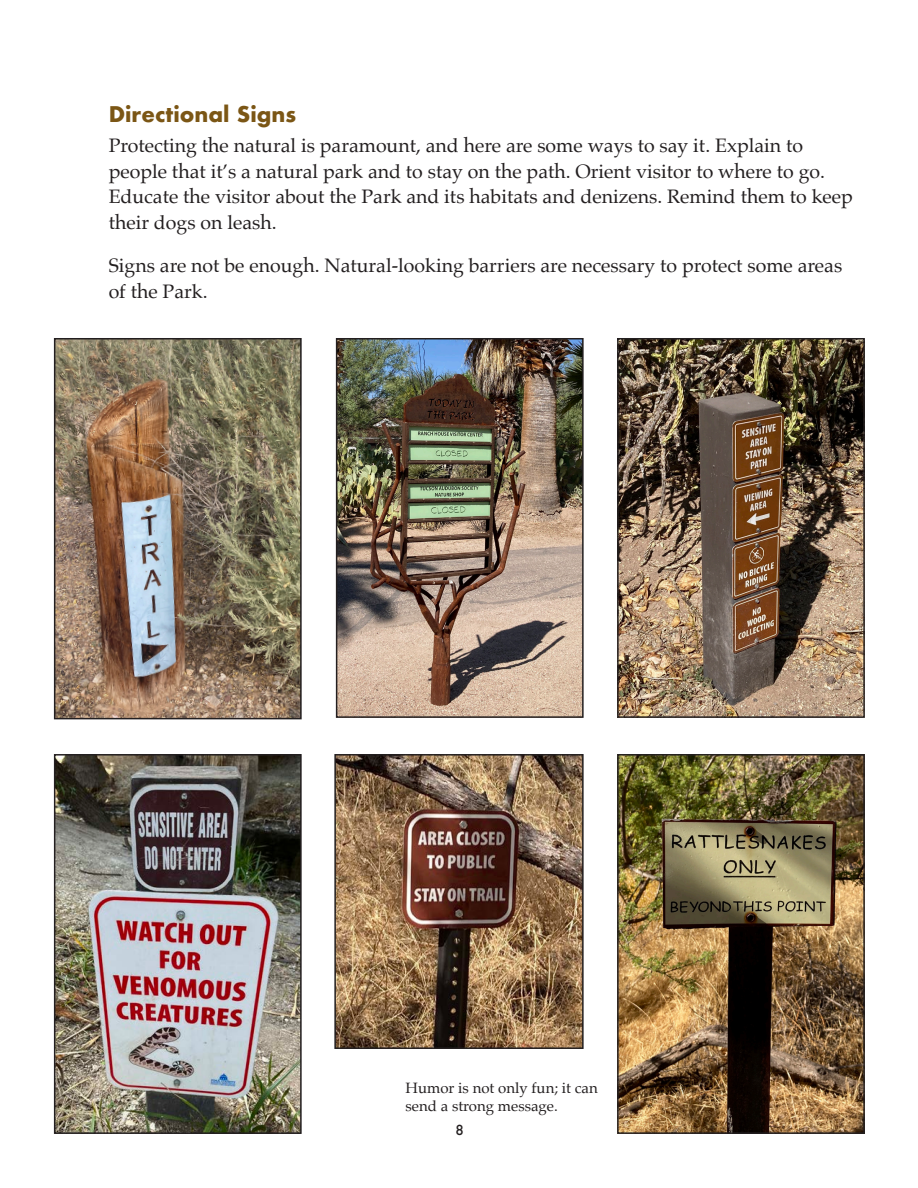
<style>
.page{position:relative;width:918px;height:1188px;background:#fff}
.page>*{position:absolute;margin:0;border:0;box-sizing:border-box;transform-origin:0 0}
.t1{font:700 21px "Futura";color:#7b5615}
.t2{font:19.5px/25.5px "Palatino";color:#231f20}
.t3{font:15px/18px "Palatino";color:#231f20}
.t4{font:500 13.5px "Futura";color:#231f20}
</style>
<div class="page">
<img style="left:620px;top:757px;width:242px;height:374px">
<div style="left:617px;top:754px;width:248px;height:380px;border:2px solid #231f20"></div>
<img style="left:57px;top:757px;width:242px;height:374px">
<div style="left:54px;top:754px;width:248px;height:380px;border:2px solid #231f20"></div>
<img style="left:620px;top:341px;width:242px;height:374px">
<div style="left:617px;top:338px;width:248px;height:380px;border:2px solid #231f20"></div>
<img style="left:57px;top:341px;width:242px;height:375px">
<div style="left:54px;top:338px;width:248px;height:381px;border:2px solid #231f20"></div>
<img style="left:339px;top:341px;width:242px;height:374px">
<div style="left:336px;top:338px;width:248px;height:380px;border:2px solid #231f20"></div>
<img style="left:337px;top:757px;width:244px;height:289px">
<div style="left:334px;top:754px;width:250px;height:295px;border:2px solid #231f20"></div>
<p class="t1" style="left:109px;top:99px;width:189px">Directional Signs</p>
<p class="t2" style="left:109px;top:133px;width:696px">Protecting the natural is paramount, and here are some ways to say it. Explain to</p>
<p class="t2" style="left:109px;top:158px;width:718px">people that it’s a natural park and to stay on the path. Orient visitor to where to go.</p>
<p class="t2" style="left:109px;top:184px;width:746px">Educate the visitor about the Park and its habitats and denizens. Remind them to keep their dogs on leash.</p>
<p class="t2" style="left:109px;top:253px;width:735px">Signs are not be enough. Natural-looking barriers are necessary to protect some areas of the Park.</p>
<p class="t3" style="left:406px;top:1079px;width:194px">Humor is not only fun; it can send a strong message.</p>
<p class="t4" style="left:456px;top:1121px;width:10px">8</p>
</div>
